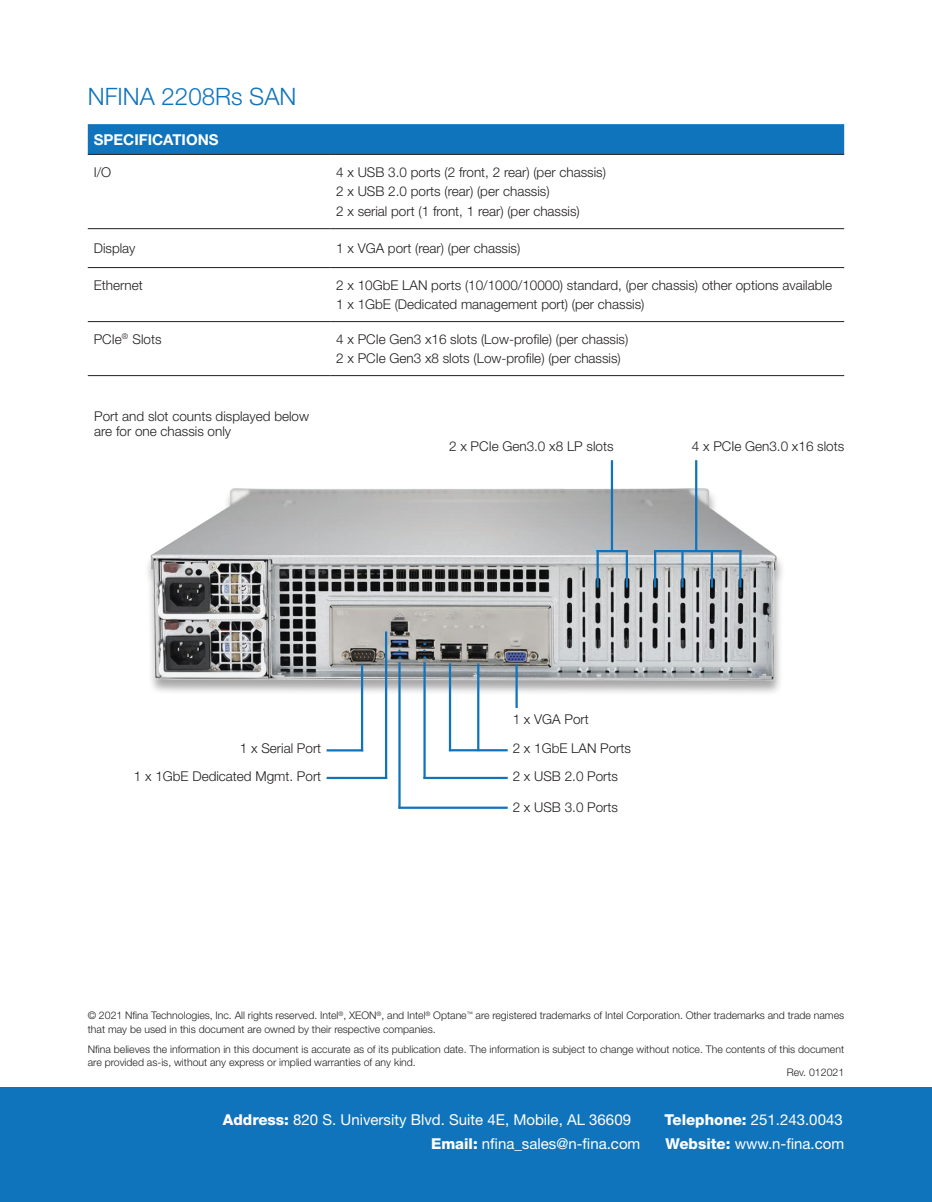
<style>
.page{position:relative;width:932px;height:1202px;background:#fff}
.page>*{position:absolute;margin:0;border:0;box-sizing:border-box;transform-origin:0 0}
.t1{font:300 24px "Helvetica Neue LT Std";color:#1074bc}
.t2{font:15px "Helvetica Neue LT Std";color:#fff}
.t3{font:700 15px "Helvetica Neue LT Std";color:#fff}
.t4{font:300 13.5px/19.5px "Helvetica Neue LT Std";color:#231f20}
.t5{font:300 10.5px/13.5px "Helvetica Neue LT Std";color:#231f20}
.s1{font-weight:800}
</style>
<div class="page">
<div style="left:0;top:1087px;width:932px;height:115px;background:#1074bc"></div>
<div style="left:88px;top:124px;width:756px;height:30px;background:#1074bc"></div>
<hr style="left:88px;top:154px;width:242px;height:1px;background:#231f20">
<hr style="left:330px;top:154px;width:514px;height:1px;background:#231f20">
<hr style="left:88px;top:228px;width:242px;height:1px;background:#231f20">
<hr style="left:330px;top:228px;width:514px;height:1px;background:#231f20">
<hr style="left:88px;top:267px;width:242px;height:1px;background:#231f20">
<hr style="left:330px;top:267px;width:514px;height:1px;background:#231f20">
<hr style="left:88px;top:321px;width:242px;height:1px;background:#231f20">
<hr style="left:330px;top:321px;width:514px;height:1px;background:#231f20">
<hr style="left:88px;top:375px;width:242px;height:1px;background:#231f20">
<hr style="left:330px;top:375px;width:514px;height:1px;background:#231f20">
<img style="left:148px;top:467px;width:634px;height:230px">
<svg style="left:398px;top:643px;width:2px;height:15px"></svg>
<svg style="left:423px;top:643px;width:2px;height:15px"></svg>
<hr style="left:361px;top:664px;width:2px;height:87px;background:#1074bc">
<hr style="left:326px;top:749px;width:37px;height:2px;background:#1074bc">
<hr style="left:449px;top:663px;width:2px;height:88px;background:#1074bc">
<hr style="left:477px;top:663px;width:2px;height:88px;background:#1074bc">
<hr style="left:449px;top:749px;width:58px;height:2px;background:#1074bc">
<hr style="left:385px;top:631px;width:2px;height:147px;background:#1074bc">
<hr style="left:326px;top:777px;width:61px;height:2px;background:#1074bc">
<hr style="left:398px;top:662px;width:2px;height:146px;background:#1074bc">
<hr style="left:423px;top:662px;width:2px;height:116px;background:#1074bc">
<hr style="left:423px;top:777px;width:84px;height:2px;background:#1074bc">
<hr style="left:515px;top:664px;width:2px;height:44px;background:#1074bc">
<hr style="left:398px;top:806px;width:109px;height:3px;background:#1074bc">
<hr style="left:695px;top:460px;width:2px;height:91px;background:#1074bc">
<hr style="left:710px;top:550px;width:3px;height:37px;background:#1074bc">
<hr style="left:739px;top:550px;width:2px;height:37px;background:#1074bc">
<hr style="left:681px;top:550px;width:2px;height:37px;background:#1074bc">
<hr style="left:654px;top:550px;width:2px;height:37px;background:#1074bc">
<hr style="left:654px;top:550px;width:87px;height:2px;background:#1074bc">
<hr style="left:611px;top:460px;width:2px;height:91px;background:#1074bc">
<hr style="left:596px;top:550px;width:2px;height:37px;background:#1074bc">
<hr style="left:625px;top:550px;width:3px;height:37px;background:#1074bc">
<hr style="left:596px;top:550px;width:32px;height:2px;background:#1074bc">
<h1 class="t1" style="left:88px;top:82px;width:210px">NFINA 2208Rs SAN</h1>
<p class="t3" style="left:94px;top:130px;width:126px">SPECIFICATIONS</p>
<p class="t4" style="left:94px;top:162px;width:19px">I/O</p>
<p class="t4" style="left:336px;top:162px;width:271px">4 x USB 3.0 ports (2 front, 2 rear) (per chassis)<br>2 x USB 2.0 ports (rear) (per chassis)<br>2 x serial port (1 front, 1 rear) (per chassis)</p>
<p class="t4" style="left:94px;top:238px;width:43px">Display</p>
<p class="t4" style="left:336px;top:238px;width:186px">1 x VGA port (rear) (per chassis)</p>
<p class="t4" style="left:94px;top:275px;width:51px">Ethernet</p>
<p class="t4" style="left:336px;top:275px;width:497px">2 x 10GbE LAN ports (10/1000/10000) standard, (per chassis) other options available<br>1 x 1GbE (Dedicated management port) (per chassis)</p>
<p class="t4" style="left:94px;top:329px;width:69px">PCIe<sup>®</sup> Slots</p>
<p class="t4" style="left:336px;top:329px;width:294px">4 x PCIe Gen3 x16 slots (Low-profile) (per chassis)<br>2 x PCIe Gen3 x8 slots (Low-profile) (per chassis)</p>
<p class="t4" style="left:94px;top:408px;width:216px;line-height:15px">Port and slot counts displayed below are for one chassis only</p>
<p class="t4" style="left:134px;top:733px;width:189px;line-height:28.5px;text-align:right">1 x Serial Port<br>1 x 1GbE Dedicated Mgmt. Port</p>
<p class="t4" style="left:449px;top:436px;width:166px">2 x PCIe Gen3.0 x8 LP slots</p>
<p class="t4" style="left:692px;top:436px;width:154px">4 x PCIe Gen3.0 x16 slots</p>
<p class="t4" style="left:512px;top:709px;width:78px">1 x VGA Port</p>
<p class="t4" style="left:512px;top:738px;width:120px">2 x 1GbE LAN Ports</p>
<p class="t4" style="left:512px;top:766px;width:107px">2 x USB 2.0 Ports</p>
<p class="t4" style="left:512px;top:797px;width:107px">2 x USB 3.0 Ports</p>
<p class="t5" style="left:88px;top:1008px;width:758px">© 2021 Nfina Technologies, Inc. All rights reserved. Intel<sup>®</sup>, XEON<sup>®</sup>, and Intel<sup>®</sup> Optane<sup>™</sup> are registered trademarks of Intel Corporation. Other trademarks and trade names that may be used in this document are owned by their respective companies.</p>
<p class="t5" style="left:88px;top:1042px;width:757px">Nfina believes the information in this document is accurate as of its publication date. The information is subject to change without notice. The contents of this document are provided as-is, without any express or implied warranties of any kind.</p>
<p class="t5" style="left:786px;top:1065px;width:59px">Rev. 012021</p>
<p class="t2" style="left:223px;top:1110px;width:409px"><span class="s1">Address:</span> 820 S. University Blvd. Suite 4E, Mobile, AL 36609</p>
<p class="t2" style="left:664px;top:1110px;width:180px"><span class="s1">Telephone:</span> 251.243.0043</p>
<p class="t2" style="left:431px;top:1134px;width:211px"><span class="s1">Email:</span> nfina_sales@n-fina.com</p>
<p class="t2" style="left:665px;top:1134px;width:180px"><span class="s1">Website:</span> www.n-fina.com</p>
</div>
